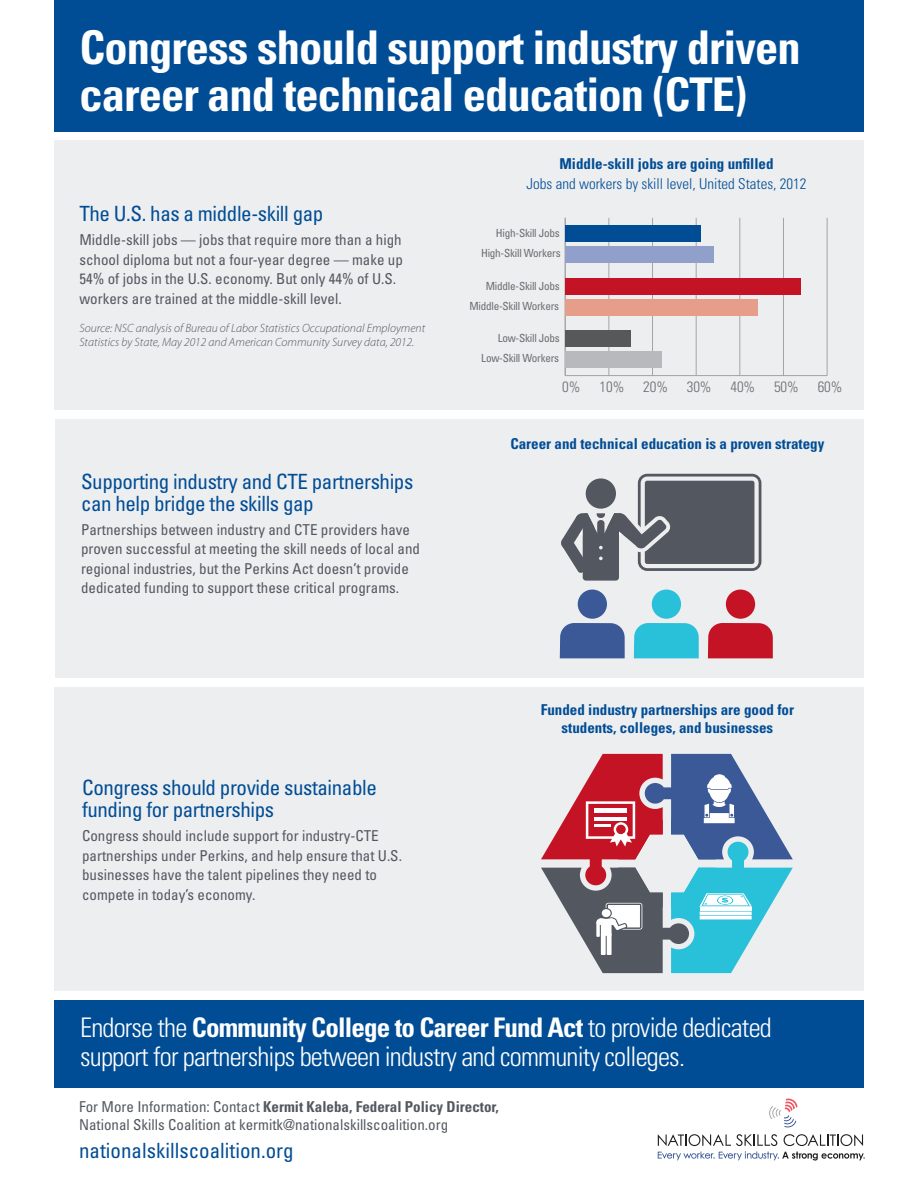
<style>
.page{position:relative;width:918px;height:1188px;background:#fff}
.page>*{position:absolute;margin:0;border:0;box-sizing:border-box;transform-origin:0 0}
.t1{font:700 condensed 46.5px/46.5px "Univers";letter-spacing:-.02em;color:#fff}
.t2{font:300 condensed 27px/28.5px "Univers";letter-spacing:-.03em;color:#fff}
.t3{font:condensed 21px/22.5px "Univers";letter-spacing:-.02em;color:#014d95}
.t4{font:condensed 21px "Univers";color:#014d95}
.t5{font:condensed 15px/19.5px "Univers";color:#535860}
.t6{font:700 condensed 15px/18px "Univers";color:#014d95;text-align:center}
.t7{font:300 condensed 15px "Univers";color:#014d95}
.t8{font:300 condensed 15px "Univers";color:#6c6d70}
.t9{font:italic 300 12px/14.4px "Myriad Pro";color:#535860}
.t10{font:condensed 11.25px/20.1px "Univers";letter-spacing:-.02em;color:#6c6d70;text-align:right}
.s1{font-weight:700}
</style>
<div class="page">
<div style="left:54px;top:1000px;width:810px;height:87px;background:#014d95"></div>
<div style="left:54px;top:0;width:810px;height:132px;background:#014d95"></div>
<div style="left:54px;top:687px;width:810px;height:304px;background:#edeef0"></div>
<div style="left:55px;top:419px;width:809px;height:258px;background:#edeef0"></div>
<div style="left:54px;top:140px;width:810px;height:270px;background:#edeef0"></div>
<svg style="left:769px;top:1099px;width:29px;height:29px"></svg>
<svg style="left:658px;top:1134px;width:207px;height:27px"></svg>
<hr style="left:565px;top:375px;width:262px;height:1px;background:#a5a5a7">
<hr style="left:609px;top:218px;width:1px;height:158px;background:#a5a5a7">
<hr style="left:652px;top:218px;width:1px;height:158px;background:#a5a5a7">
<hr style="left:696px;top:218px;width:1px;height:158px;background:#a5a5a7">
<hr style="left:740px;top:218px;width:1px;height:158px;background:#a5a5a7">
<hr style="left:783px;top:218px;width:1px;height:158px;background:#a5a5a7">
<hr style="left:827px;top:218px;width:1px;height:158px;background:#a5a5a7">
<hr style="left:565px;top:218px;width:1px;height:158px;background:#a5a5a7">
<div style="left:565px;top:246px;width:149px;height:17px;background:#91a0cb"></div>
<div style="left:565px;top:299px;width:192px;height:17px;background:#e69e8b"></div>
<div style="left:565px;top:351px;width:96px;height:17px;background:#b8b9bc"></div>
<div style="left:565px;top:225px;width:136px;height:17px;background:#014d95"></div>
<div style="left:565px;top:278px;width:236px;height:17px;background:#c41324"></div>
<div style="left:565px;top:330px;width:66px;height:17px;background:#57585a"></div>
<svg style="left:560px;top:623px;width:65px;height:35px"></svg>
<div style="left:578px;top:590px;width:29px;height:29px;background:#3b5997;border-radius:50%"></div>
<svg style="left:634px;top:623px;width:65px;height:35px"></svg>
<div style="left:652px;top:590px;width:29px;height:29px;background:#29c0da;border-radius:50%"></div>
<svg style="left:708px;top:623px;width:65px;height:35px"></svg>
<div style="left:726px;top:590px;width:29px;height:29px;background:#c41324;border-radius:50%"></div>
<svg style="left:561px;top:474px;width:200px;height:107px"></svg>
<svg style="left:541px;top:754px;width:252px;height:219px"></svg>
<h1 class="t1" style="left:80px;top:24px;width:723px">Congress should support industry driven career and technical education (CTE)</h1>
<h3 class="t3" style="left:79px;top:202px;width:245px">The U.S. has a middle-skill gap</h3>
<p class="t5" style="left:79px;top:230px;width:325px">Middle-skill jobs — jobs that require more than a high school diploma but not a four-year degree — make up 54% of jobs in the U.S. economy. But only 44% of U.S. workers are trained at the middle-skill level.</p>
<p class="t9" style="left:79px;top:320px;width:347px">Source: NSC analysis of Bureau of Labor Statistics Occupational Employment<br>Statistics by State, May 2012 and American Community Survey data, 2012.</p>
<h3 class="t3" style="left:81px;top:469px;width:334px">Supporting industry and CTE partnerships can help bridge the skills gap</h3>
<p class="t5" style="left:81px;top:520px;width:341px">Partnerships between industry and CTE providers have proven successful at meeting the skill needs of local and regional industries, but the Perkins Act doesn’t provide dedicated funding to support these critical programs.</p>
<h3 class="t3" style="left:82px;top:776px;width:296px">Congress should provide sustainable funding for partnerships</h3>
<p class="t5" style="left:82px;top:826px;width:321px">Congress should include support for industry-CTE partnerships under Perkins, and help ensure that U.S. businesses have the talent pipelines they need to compete in today’s economy.</p>
<p class="t6" style="left:559px;top:155px;width:216px">Middle-skill jobs are going unfilled</p>
<p class="t7" style="left:527px;top:175px;width:281px">Jobs and workers by skill level, United States, 2012</p>
<p class="t10" style="left:481px;top:223px;width:81px">High-Skill Jobs<br>High-Skill Workers</p>
<p class="t10" style="left:469px;top:275px;width:92px">Middle-Skill Jobs<br>Middle-Skill Workers</p>
<p class="t10" style="left:481px;top:328px;width:80px">Low-Skill Jobs<br>Low-Skill Workers</p>
<p class="t8" style="left:562px;top:377px;width:20px">0%</p>
<p class="t8" style="left:599px;top:377px;width:26px">10%</p>
<p class="t8" style="left:643px;top:377px;width:26px">20%</p>
<p class="t8" style="left:687px;top:377px;width:26px">30%</p>
<p class="t8" style="left:730px;top:377px;width:26px">40%</p>
<p class="t8" style="left:774px;top:377px;width:26px">50%</p>
<p class="t8" style="left:818px;top:377px;width:26px">60%</p>
<p class="t6" style="left:510px;top:435px;width:316px">Career and technical education is a proven strategy</p>
<p class="t6" style="left:541px;top:700px;width:255px">Funded industry partnerships are good for students, colleges, and businesses</p>
<h2 class="t2" style="left:80px;top:1013px;width:693px">Endorse the <span class="s1">Community College to Career Fund Act</span> to provide dedicated support for partnerships between industry and community colleges.</h2>
<p class="t5" style="left:79px;top:1097px;width:421px;line-height:18px">For More Information: Contact <span class="s1">Kermit Kaleba, Federal Policy Director,<br></span>National Skills Coalition at kermitk@nationalskillscoalition.org</p>
<h3 class="t4" style="left:79px;top:1137px;width:216px">nationalskillscoalition.org</h3>
</div>
